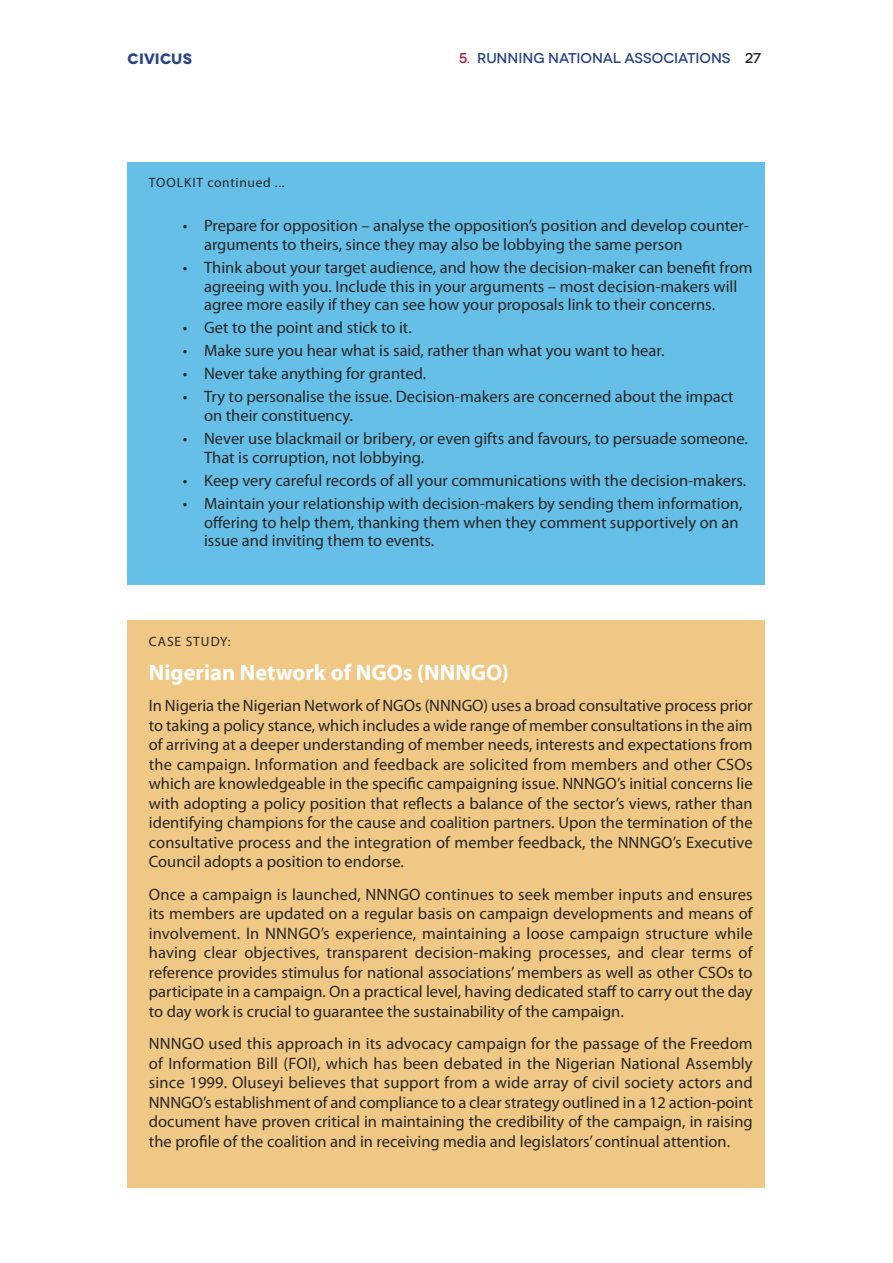
<style>
.page{position:relative;width:893px;height:1263px;background:#fff}
.page>*{position:absolute;margin:0;border:0;box-sizing:border-box;transform-origin:0 0}
.t1{font:700 22.5px "Myriad Pro";color:#fff}
.t2{font:16.5px/19.5px "Myriad Pro";color:#272627}
.t3{font:700 15px "Novecentowide";letter-spacing:.01em;color:#264387}
.t4{font:500 14.25px "Novecentowide";letter-spacing:-.005em;color:#264387}
.t5{font:13.5px "Myriad Pro";letter-spacing:.05em;color:#272627}
.t6{font:13.5px "Myriad Pro";letter-spacing:.07em;color:#272627}
.s1{color:#a9183e}
.s2{color:#272627}
</style>
<div class="page">
<div style="left:128px;top:620px;width:637px;height:568px;background:#f0c885"></div>
<div style="left:128px;top:162px;width:637px;height:422px;background:#66bfe7"></div>
<p class="t3" style="left:128px;top:50px;width:66px">CIVICUS</p>
<p class="t4" style="left:459px;top:50px;width:304px"><span class="s1">5.</span> RUNNING NATIONAL ASSOCIATIONS <span class="s2">27</span></p>
<p class="t5" style="left:149px;top:177px;width:137px">tooLKIt continued ...</p>
<p class="t2" style="left:204px;top:217px;width:546px;line-height:18.8px;text-indent:-21px">• Prepare for opposition – analyse the opposition’s position and develop counter&shy;arguments to theirs, since they may also be lobbying the same person</p>
<p class="t2" style="left:204px;top:259px;width:550px;line-height:18.8px;text-indent:-21px">• think about your target audience, and how the decision-maker can benefit from agreeing with you. Include this in your arguments – most decision-makers will agree more easily if they can see how your proposals link to their concerns.</p>
<p class="t2" style="left:183px;top:319px;width:230px">• Get to the point and stick to it.</p>
<p class="t2" style="left:183px;top:342px;width:483px">• Make sure you hear what is said, rather than what you want to hear.</p>
<p class="t2" style="left:183px;top:365px;width:245px">• Never take anything for granted.</p>
<p class="t2" style="left:204px;top:389px;width:531px;line-height:18.8px;text-indent:-21px">• try to personalise the issue. decision-makers are concerned about the impact on their constituency.</p>
<p class="t2" style="left:204px;top:430px;width:545px;line-height:18.8px;text-indent:-21px">• Never use blackmail or bribery, or even gifts and favours, to persuade someone. that is corruption, not lobbying.</p>
<p class="t2" style="left:183px;top:472px;width:565px">• Keep very careful records of all your communications with the decision-makers.</p>
<p class="t2" style="left:204px;top:495px;width:540px;line-height:18.8px;text-indent:-21px">• Maintain your relationship with decision-makers by sending them information, offering to help them, thanking them when they comment supportively on an issue and inviting them to events.</p>
<p class="t6" style="left:149px;top:636px;width:83px">Case study:</p>
<h1 class="t1" style="left:149px;top:664px;width:362px">Nigerian Network of NGOs (NNNGO)</h1>
<p class="t2" style="left:149px;top:697px;width:605px;text-align:justify">In Nigeria the Nigerian Network of NGos (NNNGo) uses a broad consultative process prior to taking a policy stance, which includes a wide range of member consultations in the aim of arriving at a deeper understanding of member needs, interests and expectations from the campaign. Information and feedback are solicited from members and other Csos which are knowledgeable in the specific campaigning issue. NNNGo’s initial concerns lie with adopting a policy position that reflects a balance of the sector’s views, rather than identifying champions for the cause and coalition partners. upon the termination of the consultative process and the integration of member feedback, the NNNGo’s executive Council adopts a position to endorse.</p>
<p class="t2" style="left:149px;top:885px;width:605px;text-align:justify">once a campaign is launched, NNNGo continues to seek member inputs and ensures its members are updated on a regular basis on campaign developments and means of involvement. In NNNGo’s experience, maintaining a loose campaign structure while having clear objectives, transparent decision-making processes, and clear terms of reference provides stimulus for national associations’ members as well as other Csos to participate in a campaign. on a practical level, having dedicated staff to carry out the day to day work is crucial to guarantee the sustainability of the campaign.</p>
<p class="t2" style="left:149px;top:1035px;width:605px;text-align:justify">NNNGo used this approach in its advocacy campaign for the passage of the Freedom of Information bill (FoI), which has been debated in the Nigerian National assembly since 1999. oluseyi believes that support from a wide array of civil society actors and NNNGo’s establishment of and compliance to a clear strategy outlined in a 12 action-point document have proven critical in maintaining the credibility of the campaign, in raising the profile of the coalition and in receiving media and legislators’ continual attention.</p>
</div>
